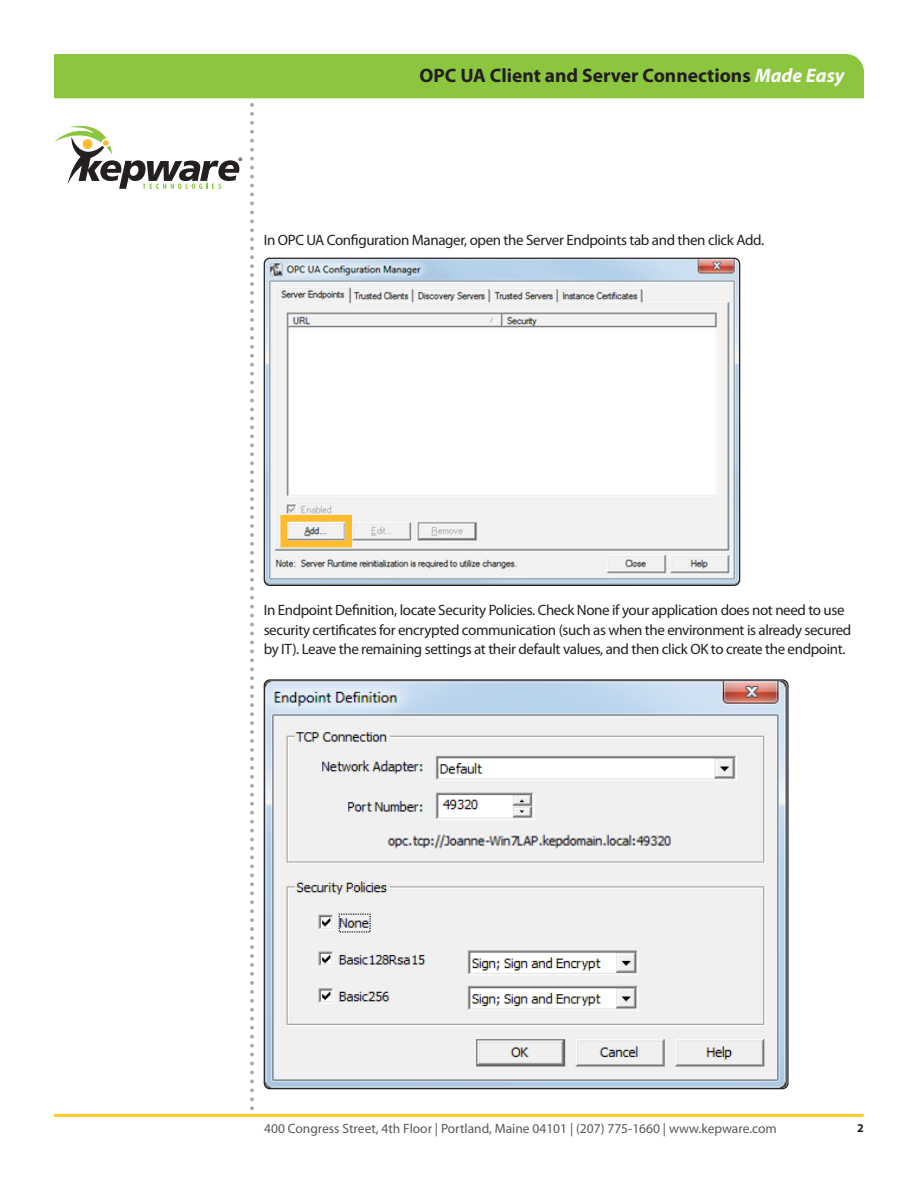
<style>
.page{position:relative;width:918px;height:1188px;background:#fff}
.page>*{position:absolute;margin:0;border:0;box-sizing:border-box;transform-origin:0 0}
.t1{font:700 19.5px "Myriad Pro";color:#231f20}
.t2{font:15px/19.5px "Myriad Pro";letter-spacing:-.025em;color:#231f20}
.t3{font:13.5px "Myriad Pro";color:#57585a}
.t4{font:700 12px "Myriad Pro";color:#231f20}
.s1{font-style:italic;color:#fff}
</style>
<div class="page">
<hr style="left:54px;top:1114px;width:810px;height:3px;background:#fecb2d">
<svg style="left:250px;top:202px;width:4px;height:200px"></svg>
<svg style="left:250px;top:408px;width:4px;height:3px"></svg>
<svg style="left:250px;top:417px;width:4px;height:200px"></svg>
<svg style="left:250px;top:623px;width:4px;height:3px"></svg>
<svg style="left:250px;top:632px;width:4px;height:3px"></svg>
<svg style="left:250px;top:641px;width:4px;height:191px"></svg>
<svg style="left:250px;top:838px;width:4px;height:3px"></svg>
<svg style="left:250px;top:847px;width:4px;height:3px"></svg>
<svg style="left:250px;top:856px;width:4px;height:200px"></svg>
<svg style="left:250px;top:1062px;width:4px;height:3px"></svg>
<svg style="left:250px;top:1071px;width:4px;height:39px"></svg>
<svg style="left:54px;top:54px;width:810px;height:142px"></svg>
<img style="left:265px;top:259px;width:474px;height:326px">
<div style="left:264px;top:258px;width:476px;height:328px;border:1px solid #231f20;border-radius:6px"></div>
<img style="left:265px;top:681px;width:522px;height:407px">
<svg style="left:277px;top:512px;width:78px;height:39px"></svg>
<h1 class="t1" style="left:420px;top:64px;width:426px">OPC UA Client and Server Connections <span class="s1">Made Easy</span></h1>
<p class="t2" style="left:264px;top:230px;width:502px">In OPC UA Configuration Manager, open the Server Endpoints tab and then click Add.</p>
<p class="t2" style="left:264px;top:601px;width:589px">In Endpoint Definition, locate Security Policies. Check None if your application does not need to use security certificates for encrypted communication (such as when the environment is already secured by IT). Leave the remaining settings at their default values, and then click OK to create the endpoint.</p>
<p class="t3" style="left:264px;top:1121px;width:514px">400 Congress Street, 4th Floor | Portland, Maine 04101 | (207) 775-1660 | www.kepware.com</p>
<p class="t4" style="left:857px;top:1121px;width:8px">2</p>
</div>
